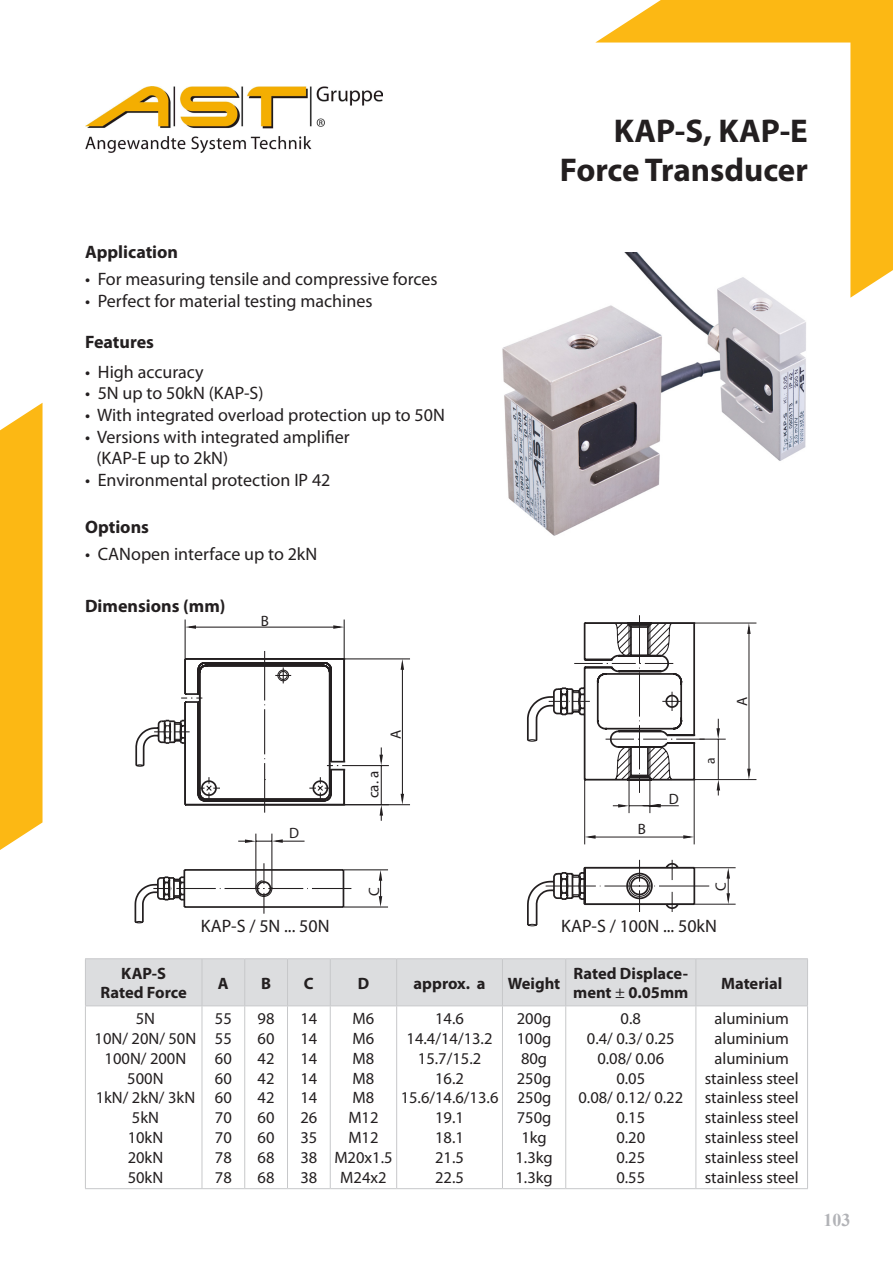
<style>
.page{position:relative;width:893px;height:1263px;background:#fff}
.page>*{position:absolute;margin:0;border:0;box-sizing:border-box;transform-origin:0 0}
.t1{font:700 33px/39.6px "Myriad Pro";color:#231f20;text-align:right}
.t2{font:18px/21.6px "Myriad Pro";color:#231f20}
.t3{font:700 18px "Myriad Pro";color:#231f20}
.t4{font:700 18px "Times New Roman";color:#b2b3b7}
.t5{font:16.5px/19.8px "Myriad Pro";color:#231f20;text-align:center}
.t6{font:700 16.5px/19.8px "Myriad Pro";color:#231f20;text-align:center}
.t7{font:15px "Myriad Pro";color:#231f20}
.t8{font:13.5px "Myriad Pro";color:#231f20}
.s1{font-weight:400}
</style>
<div class="page">
<div style="left:86px;top:959px;width:721px;height:46px;background:#dcdddf"></div>
<hr style="left:85px;top:958px;width:117px;height:1px;background:#c7c8ca">
<hr style="left:85px;top:959px;width:1px;height:46px;background:#c7c8ca">
<hr style="left:202px;top:958px;width:43px;height:1px;background:#c7c8ca">
<hr style="left:202px;top:959px;width:1px;height:46px;background:#c7c8ca">
<hr style="left:245px;top:958px;width:42px;height:1px;background:#c7c8ca">
<hr style="left:244px;top:959px;width:1px;height:46px;background:#c7c8ca">
<hr style="left:287px;top:958px;width:43px;height:1px;background:#c7c8ca">
<hr style="left:287px;top:959px;width:1px;height:46px;background:#c7c8ca">
<hr style="left:330px;top:958px;width:67px;height:1px;background:#c7c8ca">
<hr style="left:330px;top:959px;width:1px;height:46px;background:#c7c8ca">
<hr style="left:397px;top:958px;width:105px;height:1px;background:#c7c8ca">
<hr style="left:396px;top:959px;width:1px;height:46px;background:#c7c8ca">
<hr style="left:502px;top:958px;width:64px;height:1px;background:#c7c8ca">
<hr style="left:502px;top:959px;width:1px;height:46px;background:#c7c8ca">
<hr style="left:566px;top:958px;width:130px;height:1px;background:#c7c8ca">
<hr style="left:565px;top:959px;width:1px;height:46px;background:#c7c8ca">
<hr style="left:696px;top:958px;width:112px;height:1px;background:#c7c8ca">
<hr style="left:695px;top:959px;width:1px;height:46px;background:#c7c8ca">
<hr style="left:807px;top:959px;width:1px;height:46px;background:#c7c8ca">
<hr style="left:85px;top:1005px;width:117px;height:1px;background:#c7c8ca">
<hr style="left:85px;top:1006px;width:1px;height:182px;background:#c7c8ca">
<hr style="left:202px;top:1005px;width:43px;height:1px;background:#c7c8ca">
<hr style="left:202px;top:1006px;width:1px;height:182px;background:#c7c8ca">
<hr style="left:245px;top:1005px;width:42px;height:1px;background:#c7c8ca">
<hr style="left:244px;top:1006px;width:1px;height:182px;background:#c7c8ca">
<hr style="left:287px;top:1005px;width:43px;height:1px;background:#c7c8ca">
<hr style="left:287px;top:1006px;width:1px;height:182px;background:#c7c8ca">
<hr style="left:330px;top:1005px;width:67px;height:1px;background:#c7c8ca">
<hr style="left:330px;top:1006px;width:1px;height:182px;background:#c7c8ca">
<hr style="left:397px;top:1005px;width:105px;height:1px;background:#c7c8ca">
<hr style="left:396px;top:1006px;width:1px;height:182px;background:#c7c8ca">
<hr style="left:502px;top:1005px;width:64px;height:1px;background:#c7c8ca">
<hr style="left:502px;top:1006px;width:1px;height:182px;background:#c7c8ca">
<hr style="left:566px;top:1005px;width:130px;height:1px;background:#c7c8ca">
<hr style="left:565px;top:1006px;width:1px;height:182px;background:#c7c8ca">
<hr style="left:696px;top:1005px;width:112px;height:1px;background:#c7c8ca">
<hr style="left:695px;top:1006px;width:1px;height:182px;background:#c7c8ca">
<hr style="left:807px;top:1006px;width:1px;height:182px;background:#c7c8ca">
<hr style="left:85px;top:1188px;width:117px;height:1px;background:#c7c8ca">
<hr style="left:202px;top:1188px;width:43px;height:1px;background:#c7c8ca">
<hr style="left:245px;top:1188px;width:42px;height:1px;background:#c7c8ca">
<hr style="left:287px;top:1188px;width:43px;height:1px;background:#c7c8ca">
<hr style="left:330px;top:1188px;width:67px;height:1px;background:#c7c8ca">
<hr style="left:397px;top:1188px;width:105px;height:1px;background:#c7c8ca">
<hr style="left:502px;top:1188px;width:64px;height:1px;background:#c7c8ca">
<hr style="left:566px;top:1188px;width:130px;height:1px;background:#c7c8ca">
<hr style="left:696px;top:1188px;width:112px;height:1px;background:#c7c8ca">
<img style="left:502px;top:298px;width:304px;height:238px">
<svg style="left:348px;top:668px;width:62px;height:240px"></svg>
<svg style="left:401px;top:794px;width:3px;height:11px"></svg>
<svg style="left:401px;top:659px;width:3px;height:11px"></svg>
<hr style="left:348px;top:765px;width:41px;height:1px;background:#231f20">
<hr style="left:344px;top:804px;width:45px;height:1px;background:#231f20">
<hr style="left:381px;top:765px;width:1px;height:40px;background:#231f20">
<svg style="left:379px;top:747px;width:4px;height:18px"></svg>
<svg style="left:380px;top:805px;width:3px;height:16px"></svg>
<hr style="left:344px;top:619px;width:1px;height:40px;background:#231f20">
<hr style="left:185px;top:619px;width:1px;height:40px;background:#231f20">
<hr style="left:189px;top:627px;width:151px;height:1px;background:#231f20">
<svg style="left:185px;top:625px;width:11px;height:4px"></svg>
<svg style="left:333px;top:625px;width:11px;height:4px"></svg>
<hr style="left:264px;top:651px;width:1px;height:49px;background:#231f20">
<hr style="left:344px;top:658px;width:66px;height:1px;background:#231f20">
<svg style="left:134px;top:657px;width:214px;height:267px"></svg>
<svg style="left:527px;top:615px;width:209px;height:311px"></svg>
<hr style="left:585px;top:623px;width:171px;height:1px;background:#231f20">
<hr style="left:585px;top:779px;width:171px;height:1px;background:#231f20">
<hr style="left:748px;top:627px;width:1px;height:149px;background:#231f20">
<svg style="left:747px;top:769px;width:4px;height:10px"></svg>
<svg style="left:747px;top:623px;width:4px;height:11px"></svg>
<svg style="left:574px;top:624px;width:156px;height:280px"></svg>
<svg style="left:0;top:403px;width:43px;height:447px;background:#fcbd24"></svg>
<svg style="left:595px;top:0;width:298px;height:298px"></svg>
<img style="left:85px;top:86px;width:298px;height:67px">
<p class="t3" style="left:85px;top:240px;width:95px">Application</p>
<p class="t2" style="left:85px;top:268px;width:354px">• For measuring tensile and compressive forces</p>
<p class="t2" style="left:85px;top:289px;width:289px">• Perfect for material testing machines</p>
<p class="t3" style="left:85px;top:330px;width:70px">Features</p>
<p class="t2" style="left:85px;top:361px;width:120px">• High accuracy</p>
<p class="t2" style="left:85px;top:382px;width:180px">• 5N up to 50kN (KAP-S)</p>
<p class="t2" style="left:85px;top:404px;width:361px">• With integrated overload protection up to 50N</p>
<p class="t2" style="left:96px;top:425px;width:255px;text-indent:-11px">• Versions with integrated amplifier (KAP-E up to 2kN)</p>
<p class="t2" style="left:85px;top:469px;width:247px">• Environmental protection IP 42</p>
<p class="t3" style="left:85px;top:515px;width:66px">Options</p>
<p class="t2" style="left:85px;top:543px;width:234px">• CANopen interface up to 2kN</p>
<p class="t3" style="left:85px;top:594px;width:142px">Dimensions (mm)</p>
<p class="t7" style="left:261px;top:611px;width:10px">B</p>
<h1 class="t1" style="left:560px;top:110px;width:250px">KAP-S, KAP-E<br>Force Transducer</h1>
<p class="t7" style="left:289px;top:824px;width:11px">D</p>
<p class="t7" style="left:387px;top:739px;width:11px;rotate:-90deg">A</p>
<p class="t7" style="left:364px;top:798px;width:29px;rotate:-90deg">ca. a</p>
<p class="t7" style="left:638px;top:820px;width:10px">B</p>
<p class="t7" style="left:669px;top:789px;width:11px">D</p>
<p class="t8" style="left:702px;top:764px;width:8px;rotate:-90deg">a</p>
<p class="t7" style="left:733px;top:706px;width:11px;rotate:-90deg">A</p>
<p class="t7" style="left:365px;top:896px;width:10px;rotate:-90deg">C</p>
<p class="t7" style="left:711px;top:891px;width:10px;rotate:-90deg">C</p>
<p class="t2" style="left:201px;top:914px;width:130px">KAP-S / 5N ... 50N</p>
<p class="t2" style="left:561px;top:914px;width:157px">KAP-S / 100N ... 50kN</p>
<p class="t6" style="left:101px;top:962px;width:88px">KAP-S<br>Rated Force</p>
<p class="t6" style="left:218px;top:972px;width:12px">A</p>
<p class="t6" style="left:261px;top:972px;width:11px">B</p>
<p class="t6" style="left:304px;top:972px;width:11px">C</p>
<p class="t6" style="left:358px;top:972px;width:13px">D</p>
<p class="t6" style="left:414px;top:972px;width:73px">approx. a</p>
<p class="t6" style="left:508px;top:972px;width:54px">Weight</p>
<p class="t6" style="left:573px;top:962px;width:117px;text-align:left">Rated Displace&shy;ment <span class="s1">±</span> 0.05mm</p>
<p class="t6" style="left:721px;top:972px;width:63px">Material</p>
<p class="t5" style="left:95px;top:1008px;width:103px">5N<br>10N/ 20N/ 50N<br>100N/ 200N<br>500N<br>1kN/ 2kN/ 3kN<br>5kN<br>10kN<br>20kN<br>50kN</p>
<p class="t5" style="left:215px;top:1008px;width:18px;text-align:justify">55<br>55<br>60<br>60<br>60<br>70<br>70<br>78<br>78</p>
<p class="t5" style="left:258px;top:1008px;width:18px;text-align:justify">98<br>60<br>42<br>42<br>42<br>60<br>60<br>68<br>68</p>
<p class="t5" style="left:300px;top:1008px;width:18px;text-align:justify">14<br>14<br>14<br>14<br>14<br>26<br>35<br>38<br>38</p>
<p class="t5" style="left:334px;top:1008px;width:60px">M6<br>M6<br>M8<br>M8<br>M8<br>M12<br>M12<br>M20x1.5<br>M24x2</p>
<p class="t5" style="left:401px;top:1008px;width:99px">14.6<br>14.4/14/13.2<br>15.7/15.2<br>16.2<br>15.6/14.6/13.6<br>19.1<br>18.1<br>21.5<br>22.5</p>
<p class="t5" style="left:515px;top:1008px;width:39px">200g<br>100g<br>80g<br>250g<br>250g<br>750g<br>1kg<br>1.3kg<br>1.3kg</p>
<p class="t5" style="left:578px;top:1008px;width:106px">0.8<br>0.4/ 0.3/ 0.25<br>0.08/ 0.06<br>0.05<br>0.08/ 0.12/ 0.22<br>0.15<br>0.20<br>0.25<br>0.55</p>
<p class="t5" style="left:705px;top:1008px;width:96px">aluminium aluminium aluminium stainless steel stainless steel stainless steel stainless steel stainless steel stainless steel</p>
<p class="t4" style="left:823px;top:1207px;width:28px">103</p>
</div>
